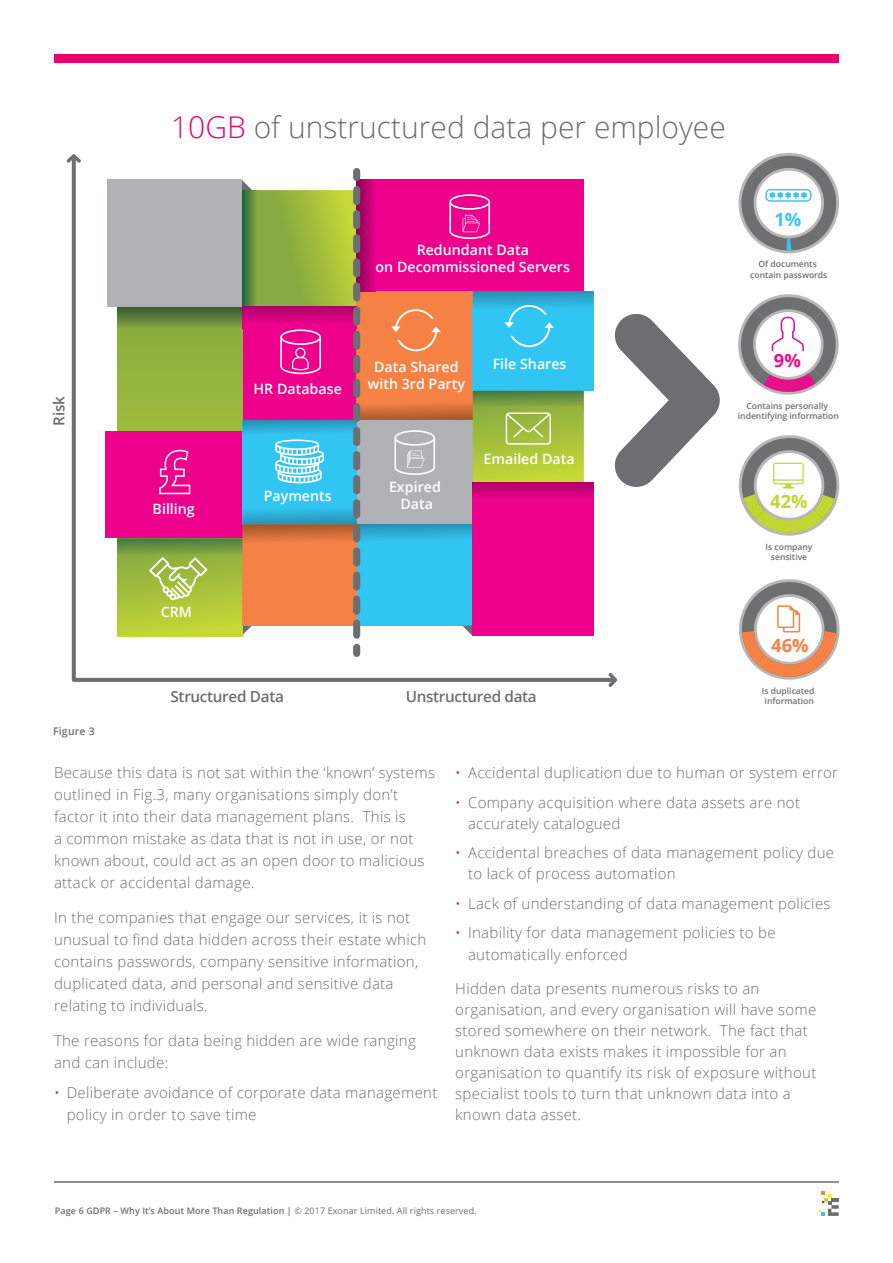
<style>
.page{position:relative;width:893px;height:1263px;background:#fff}
.page>*{position:absolute;margin:0;border:0;box-sizing:border-box;transform-origin:0 0}
.t1{font:300 30px "Open Sans";color:#6d6e71}
.t2{font:700 18.3px "Open Sans";color:#c0d731}
.t3{font:700 18.3px "Open Sans";color:#f58144}
.t4{font:700 18.3px "Open Sans";color:#38c4f3}
.t5{font:700 18.3px "Open Sans";color:#e90f8b}
.t6{font:600 15.3px "Open Sans";letter-spacing:-.02em;color:#6d6e71}
.t7{font:300 15px/21.9px "Open Sans";letter-spacing:.02em;color:#6d6e71}
.t8{font:600 14.25px/17.1px "Open Sans";color:#fff;text-align:center}
.t9{font:600 10.5px "Open Sans";letter-spacing:.02em;color:#6d6e71}
.t10{font:600 9px "Open Sans";letter-spacing:.01em;color:#6d6e71}
.t11{font:600 8.55px/10.2px "Open Sans";color:#6e6f71;text-align:center}
.s1{color:#eb006e}
.s2{color:#ec008c}
.s3{font-weight:400}
</style>
<div class="page">
<hr style="left:54px;top:1181px;width:785px;height:2px;background:#6d6e71">
<svg style="left:819px;top:1191px;width:20px;height:25px"></svg>
<div style="left:54px;top:54px;width:785px;height:9px;background:#eb006e"></div>
<svg style="left:71px;top:163px;width:537px;height:519px"></svg>
<svg style="left:608px;top:153px;width:232px;height:534px"></svg>
<svg style="left:67px;top:154px;width:14px;height:9px"></svg>
<div style="left:353px;top:171px;width:7px;height:7px;background:#6d6e71"></div>
<div style="left:353px;top:647px;width:7px;height:6px;background:#6d6e71"></div>
<svg style="left:117px;top:179px;width:477px;height:462px;background:#b27a8a"></svg>
<p class="t6" style="left:48px;top:425px;width:31px;rotate:-90deg">Risk</p>
<h1 class="t1" style="left:171px;top:107px;width:556px"><span class="s1">10GB</span> of unstructured data per employee</h1>
<p class="t8" style="left:376px;top:241px;width:196px">Redundant Data<br>on Decommissioned Servers</p>
<p class="t4" style="left:774px;top:206px;width:28px">1%</p>
<p class="t11" style="left:750px;top:259px;width:79px">Of documents contain passwords</p>
<p class="t8" style="left:153px;top:500px;width:44px">Billing</p>
<p class="t8" style="left:161px;top:603px;width:33px">CRM</p>
<p class="t8" style="left:254px;top:380px;width:90px">HR Database</p>
<p class="t8" style="left:264px;top:486px;width:70px">Payments</p>
<p class="t8" style="left:368px;top:358px;width:99px">Data Shared with 3rd Party</p>
<p class="t8" style="left:493px;top:355px;width:75px">File Shares</p>
<p class="t8" style="left:389px;top:478px;width:53px">Expired<br>Data</p>
<p class="t8" style="left:484px;top:450px;width:93px">Emailed Data</p>
<p class="t6" style="left:171px;top:686px;width:115px">Structured Data</p>
<p class="t6" style="left:406px;top:686px;width:133px">Unstructured data</p>
<p class="t5" style="left:774px;top:347px;width:28px">9%</p>
<p class="t11" style="left:738px;top:400px;width:102px">Contains personally indentifying information</p>
<p class="t2" style="left:770px;top:488px;width:39px">42%</p>
<p class="t11" style="left:766px;top:541px;width:48px">Is company sensitive</p>
<p class="t3" style="left:771px;top:632px;width:39px">46%</p>
<p class="t11" style="left:762px;top:685px;width:54px">Is duplicated information</p>
<p class="t9" style="left:53px;top:724px;width:43px">Figure 3</p>
<p class="t7" style="left:54px;top:761px;width:382px">Because this data is not sat within the ‘known’ systems outlined in Fig.3, many organisations simply don’t factor it into their data management plans. This is<br>a common mistake as data that is not in use, or not known about, could act as an open door to malicious attack or accidental damage.</p>
<p class="t7" style="left:54px;top:906px;width:374px">In the companies that engage our services, it is not unusual to find data hidden across their estate which contains passwords, company sensitive information, duplicated data, and personal and sensitive data relating to individuals.</p>
<p class="t7" style="left:54px;top:1029px;width:363px">The reasons for data being hidden are wide ranging and can include:</p>
<p class="t7" style="left:67px;top:1081px;width:372px;text-indent:-13px"><span class="s2">•</span> Deliberate avoidance of corporate data management policy in order to save time</p>
<p class="t7" style="left:455px;top:761px;width:384px"><span class="s2">•</span> Accidental duplication due to human or system error</p>
<p class="t7" style="left:468px;top:791px;width:333px;line-height:21px;text-indent:-13px"><span class="s2">•</span> Company acquisition where data assets are not accurately catalogued</p>
<p class="t7" style="left:468px;top:842px;width:368px;line-height:21px;text-indent:-13px"><span class="s2">•</span> Accidental breaches of data management policy due to lack of process automation</p>
<p class="t7" style="left:455px;top:892px;width:377px"><span class="s2">•</span> Lack of understanding of data management policies</p>
<p class="t7" style="left:468px;top:922px;width:309px;line-height:21px;text-indent:-13px"><span class="s2">•</span> Inability for data management policies to be automatically enforced</p>
<p class="t7" style="left:455px;top:978px;width:363px;line-height:21px">Hidden data presents numerous risks to an organisation, and every organisation will have some stored somewhere on their network. The fact that unknown data exists makes it impossible for an organisation to quantify its risk of exposure without specialist tools to turn that unknown data into a known data asset.</p>
<p class="t10" style="left:55px;top:1204px;width:423px">Page 6 GDPR – Why It’s About More Than Regulation | <span class="s3">© 2017 Exonar Limited. All rights reserved.</span></p>
</div>
